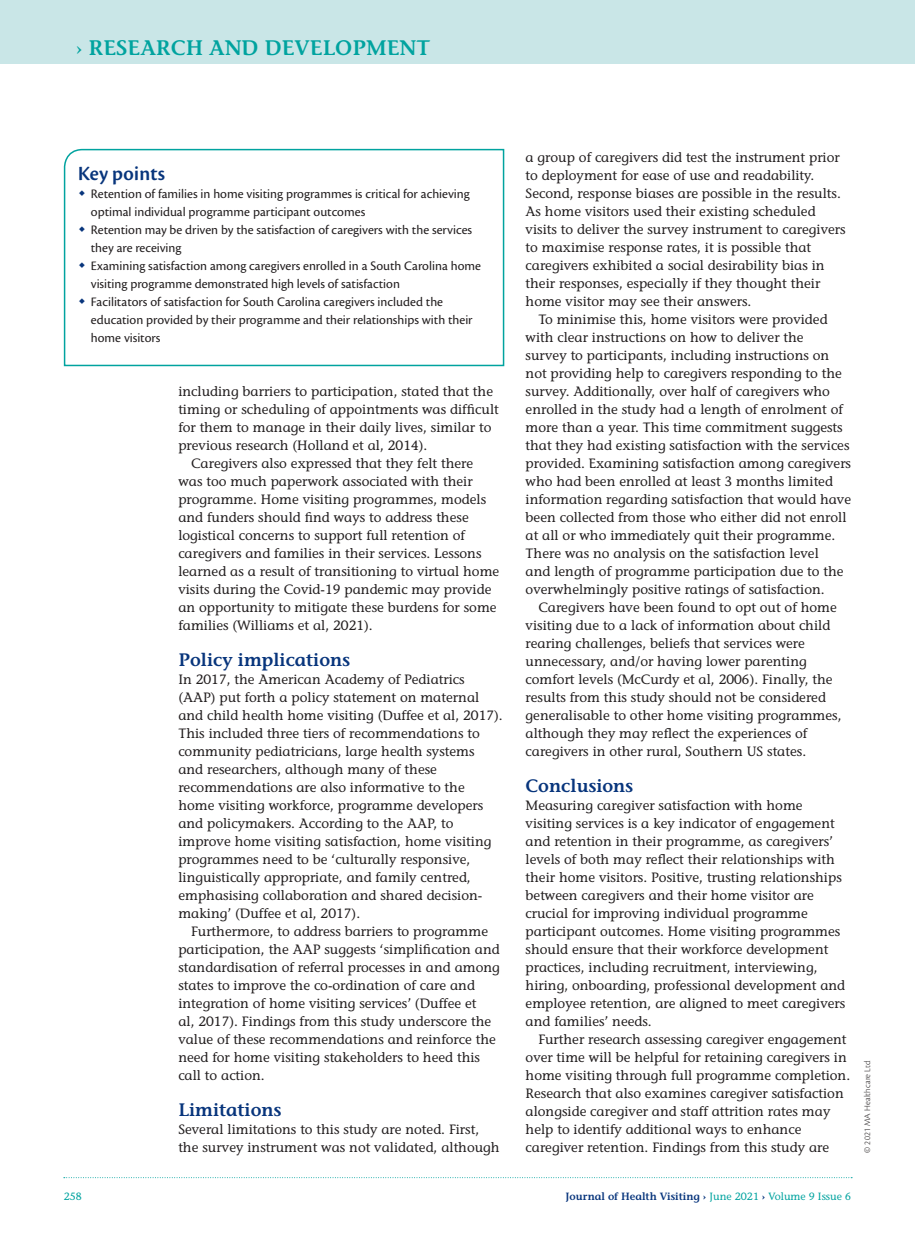
<style>
.page{position:relative;width:915px;height:1242px;background:#fff}
.page>*{position:absolute;margin:0;border:0;box-sizing:border-box;transform-origin:0 0}
.t1{font:600 21px "Stone Informal Std";color:#00a39f}
.JHV_Key_point_head{font:21px "Cronos Pro Semibold Disp";letter-spacing:.01em;color:#08357c}
.JHV_Subhead_A{font:600 18px "Stone Informal Std";color:#08357c}
.JHV_body_text_indent{font:500 13.5px/18px "Stone Informal Std";color:#231f20}
.JHV_body_text_no_ind{font:500 13.5px/18px "Stone Informal Std";color:#231f20}
.t2{font:13.5px/18px "Cronos Pro";color:#231f20}
.t3{font:600 10.5px "Stone Informal Std";color:#08357c}
.t4{font:500 10.5px "Stone Informal Std";color:#00a39f}
.t5{font:300 9px "Cronos Pro";letter-spacing:.01em;color:#231f20}
.s1{font-weight:700}
.s2{font-weight:500;color:#00a39f}
</style>
<div class="page">
<div style="left:0;top:0;width:914px;height:63px;background:#c9e6e7"></div>
<svg style="left:64px;top:1177px;width:787px;height:1px"></svg>
<svg style="left:63px;top:148px;width:442px;height:219px"></svg>
<svg style="left:79px;top:190px;width:6px;height:6px"></svg>
<svg style="left:79px;top:226px;width:6px;height:6px"></svg>
<svg style="left:79px;top:262px;width:6px;height:6px"></svg>
<svg style="left:79px;top:298px;width:6px;height:6px"></svg>
<h1 class="t1" style="left:77px;top:35px;width:355px">› RESEARCH AND DEVELOPMENT</h1>
<p class="JHV_Key_point_head" style="left:78px;top:161px;width:88px">Key points</p>
<p class="t2" style="left:91px;top:185px;width:380px">Retention of families in home visiting programmes is critical for achieving optimal individual programme participant outcomes</p>
<p class="t2" style="left:91px;top:221px;width:382px">Retention may be driven by the satisfaction of caregivers with the services they are receiving</p>
<p class="t2" style="left:91px;top:257px;width:391px">Examining satisfaction among caregivers enrolled in a South Carolina home visiting programme demonstrated high levels of satisfaction</p>
<p class="t2" style="left:91px;top:293px;width:383px">Facilitators of satisfaction for South Carolina caregivers included the education provided by their programme and their relationships with their home visitors</p>
<p class="JHV_body_text_indent" style="left:178px;top:382px;width:322px">including barriers to participation, stated that the timing or scheduling of appointments was difficult for them to manage in their daily lives, similar to previous research (Holland et al, 2014).</p>
<p class="JHV_body_text_indent" style="left:178px;top:454px;width:322px;text-indent:13px">Caregivers also expressed that they felt there was too much paperwork associated with their programme. Home visiting programmes, models and funders should find ways to address these logistical concerns to support full retention of caregivers and families in their services. Lessons learned as a result of transitioning to virtual home visits during the Covid-19 pandemic may provide an opportunity to mitigate these burdens for some families (Williams et al, 2021).</p>
<p class="JHV_Subhead_A" style="left:178px;top:649px;width:173px">Policy implications</p>
<p class="JHV_body_text_no_ind" style="left:178px;top:670px;width:326px">In 2017, the American Academy of Pediatrics (AAP) put forth a policy statement on maternal and child health home visiting (Duffee et al, 2017).<br>This included three tiers of recommendations to community pediatricians, large health systems and researchers, although many of these recommendations are also informative to the home visiting workforce, programme developers and policymakers. According to the AAP, to improve home visiting satisfaction, home visiting programmes need to be ‘culturally responsive, linguistically appropriate, and family centred, emphasising collaboration and shared decision&shy;making’ (Duffee et al, 2017).</p>
<p class="JHV_body_text_indent" style="left:178px;top:922px;width:323px;text-indent:13px">Furthermore, to address barriers to programme participation, the AAP suggests ‘simplification and standardisation of referral processes in and among states to improve the co-ordination of care and integration of home visiting services’ (Duffee et<br>al, 2017). Findings from this study underscore the value of these recommendations and reinforce the need for home visiting stakeholders to heed this call to action.</p>
<p class="JHV_Subhead_A" style="left:178px;top:1099px;width:104px">Limitations</p>
<p class="JHV_body_text_no_ind" style="left:178px;top:1120px;width:323px">Several limitations to this study are noted. First, the survey instrument was not validated, although</p>
<p class="JHV_body_text_no_ind" style="left:525px;top:148px;width:321px">a group of caregivers did test the instrument prior to deployment for ease of use and readability.<br>Second, response biases are possible in the results.<br>As home visitors used their existing scheduled visits to deliver the survey instrument to caregivers to maximise response rates, it is possible that caregivers exhibited a social desirability bias in their responses, especially if they thought their home visitor may see their answers.</p>
<p class="JHV_body_text_indent" style="left:525px;top:310px;width:327px;text-indent:13px">To minimise this, home visitors were provided with clear instructions on how to deliver the<br>survey to participants, including instructions on not providing help to caregivers responding to the survey. Additionally, over half of caregivers who enrolled in the study had a length of enrolment of more than a year. This time commitment suggests that they had existing satisfaction with the services provided. Examining satisfaction among caregivers who had been enrolled at least 3 months limited information regarding satisfaction that would have been collected from those who either did not enroll at all or who immediately quit their programme.<br>There was no analysis on the satisfaction level<br>and length of programme participation due to the overwhelmingly positive ratings of satisfaction.</p>
<p class="JHV_body_text_indent" style="left:525px;top:598px;width:317px;text-indent:13px">Caregivers have been found to opt out of home visiting due to a lack of information about child rearing challenges, beliefs that services were unnecessary, and/or having lower parenting comfort levels (McCurdy et al, 2006). Finally, the results from this study should not be considered generalisable to other home visiting programmes, although they may reflect the experiences of caregivers in other rural, Southern US states.</p>
<p class="JHV_Subhead_A" style="left:525px;top:775px;width:109px">Conclusions</p>
<p class="JHV_body_text_no_ind" style="left:525px;top:796px;width:321px">Measuring caregiver satisfaction with home visiting services is a key indicator of engagement and retention in their programme, as caregivers’ levels of both may reflect their relationships with their home visitors. Positive, trusting relationships between caregivers and their home visitor are crucial for improving individual programme participant outcomes. Home visiting programmes should ensure that their workforce development practices, including recruitment, interviewing, hiring, onboarding, professional development and employee retention, are aligned to meet caregivers and families’ needs.</p>
<p class="JHV_body_text_indent" style="left:525px;top:1030px;width:326px;text-indent:13px">Further research assessing caregiver engagement over time will be helpful for retaining caregivers in home visiting through full programme completion.<br>Research that also examines caregiver satisfaction alongside caregiver and staff attrition rates may help to identify additional ways to enhance caregiver retention. Findings from this study are</p>
<p class="t5" style="left:861px;top:1152px;width:93px;rotate:-90deg">© 2021 MA Healthcare Ltd</p>
<p class="t4" style="left:64px;top:1189px;width:20px">258</p>
<p class="t3" style="left:565px;top:1189px;width:287px">Journal of Health Visiting <span class="s1">›</span> <span class="s2">June 2021</span> <span class="s1">›</span> <span class="s2">Volume 9 Issue 6</span></p>
</div>
